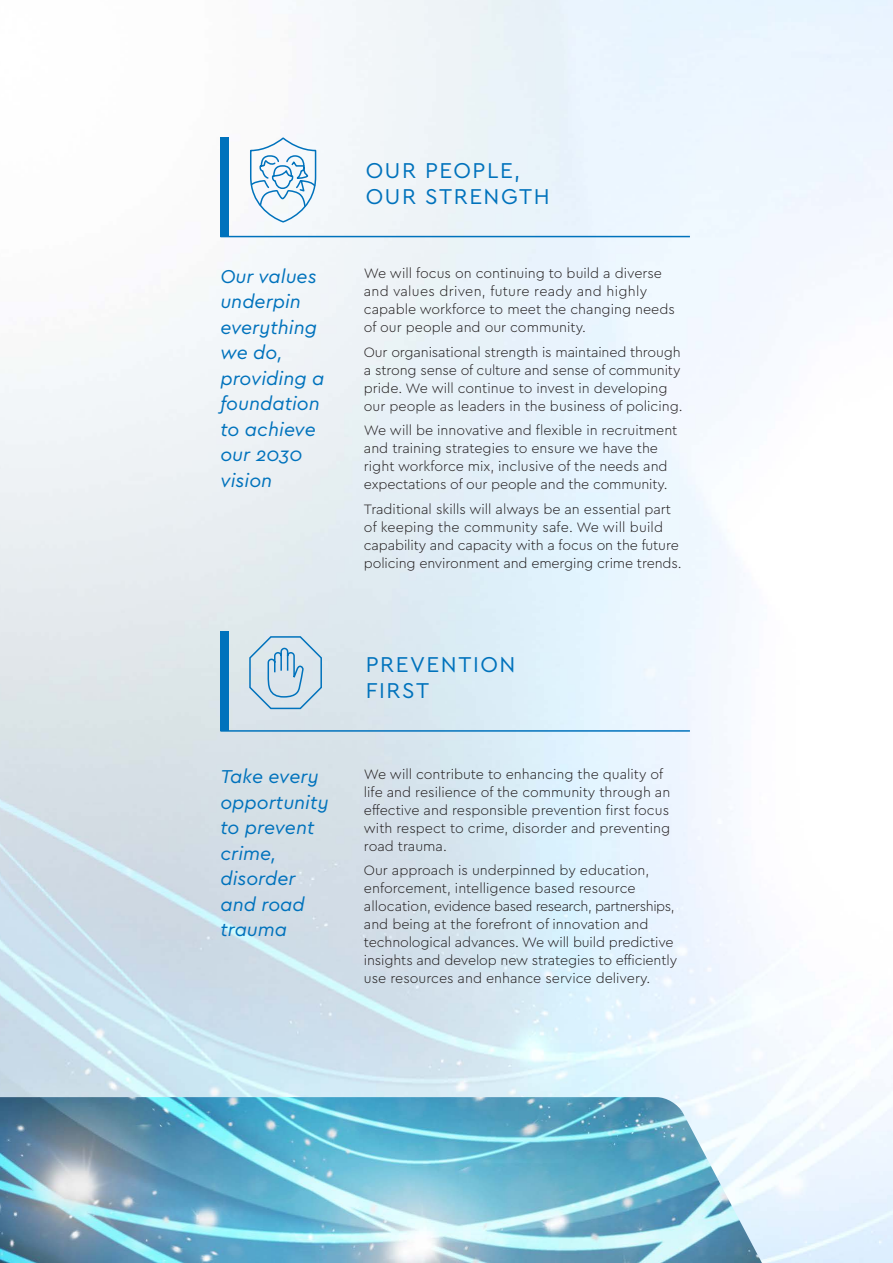
<style>
.page{position:relative;width:893px;height:1263px;background:#fff}
.page>*{position:absolute;margin:0;border:0;box-sizing:border-box;transform-origin:0 0}
.t1{font:22.5px/25.5px "Cera GR";letter-spacing:.07em;color:#0072bc}
.t2{font:italic 19.5px/25.5px "Cera GR";color:#0072bc}
.t3{font:300 14.25px/18px "Cera GR";color:#231f20}
</style>
<div class="page">
<img style="left:0;top:0;width:893px;height:1263px">
<img style="left:0;top:1097px;width:762px;height:166px">
<div style="left:220px;top:137px;width:8px;height:99px;background:#0072bc"></div>
<hr style="left:220px;top:236px;width:470px;height:1px;background:#0072bc">
<svg style="left:249px;top:136px;width:68px;height:87px"></svg>
<div style="left:220px;top:631px;width:8px;height:100px;background:#0072bc"></div>
<hr style="left:220px;top:730px;width:470px;height:2px;background:#0072bc">
<svg style="left:248px;top:635px;width:75px;height:75px;background:#c1d7e6"></svg>
<h2 class="t2" style="left:220px;top:263px;width:106px">Our values underpin everything we do, providing a foundation to achieve our 2030 vision</h2>
<h2 class="t2" style="left:220px;top:764px;width:110px">Take every opportunity to prevent crime, disorder and road trauma</h2>
<h1 class="t1" style="left:366px;top:158px;width:186px">OUR PEOPLE,<br>OUR STRENGTH</h1>
<p class="t3" style="left:364px;top:265px;width:312px">We will focus on continuing to build a diverse and values driven, future ready and highly capable workforce to meet the changing needs of our people and our community.</p>
<p class="t3" style="left:364px;top:343px;width:320px">Our organisational strength is maintained through a strong sense of culture and sense of community pride. We will continue to invest in developing our people as leaders in the business of policing.</p>
<p class="t3" style="left:364px;top:422px;width:315px">We will be innovative and flexible in recruitment and training strategies to ensure we have the right workforce mix, inclusive of the needs and expectations of our people and the community.</p>
<p class="t3" style="left:364px;top:500px;width:319px">Traditional skills will always be an essential part of keeping the community safe. We will build capability and capacity with a focus on the future policing environment and emerging crime trends.</p>
<h1 class="t1" style="left:366px;top:652px;width:151px">PREVENTION<br>FIRST</h1>
<p class="t3" style="left:364px;top:765px;width:308px">We will contribute to enhancing the quality of life and resilience of the community through an effective and responsible prevention first focus with respect to crime, disorder and preventing road trauma.</p>
<p class="t3" style="left:364px;top:862px;width:315px">Our approach is underpinned by education, enforcement, intelligence based resource allocation, evidence based research, partnerships, and being at the forefront of innovation and technological advances. We will build predictive insights and develop new strategies to efficiently use resources and enhance service delivery.</p>
</div>
